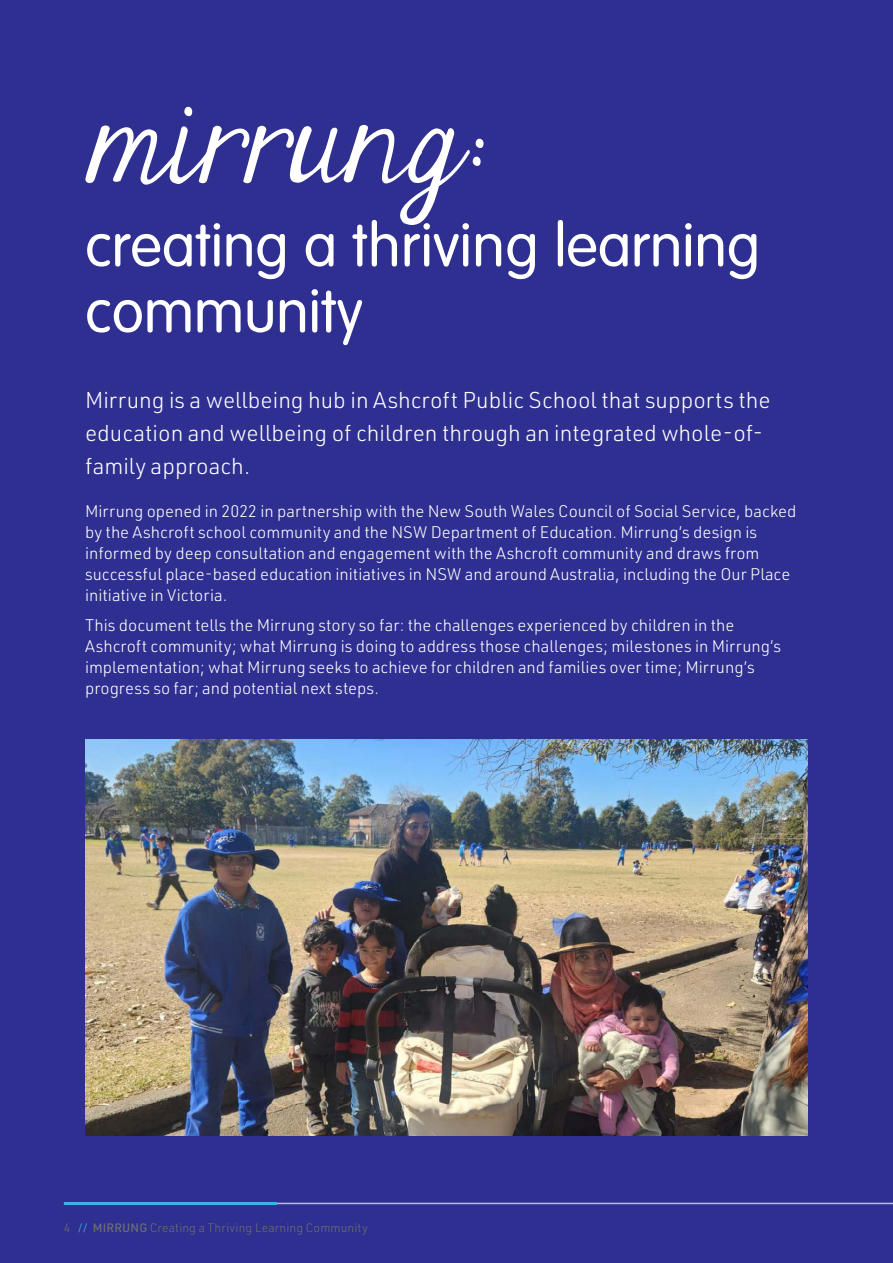
<style>
.page{position:relative;width:893px;height:1263px;background:#2e2f90}
.page>*{position:absolute;margin:0;border:0;box-sizing:border-box;transform-origin:0 0}
.t1{font:103.65px "Janda Elegant Handwriting";letter-spacing:-.02em;color:#fff}
.t2{font:300 60px/66px "VAG Rounded";color:#fff}
.t3{font:300 22.5px/33px "URWDIN";color:#fff}
.t4{font:300 16.5px/21px "URWDIN";color:#fff}
.t5{font:300 12px "URWDIN";letter-spacing:.01em;color:#6d6e71}
.s1{color:#3bb2e6}
.s2{font-weight:500}
</style>
<div class="page">
<img style="left:85px;top:740px;width:723px;height:395px">
<hr style="left:64px;top:1203px;width:829px;height:1px;background:#bcbec0">
<hr style="left:64px;top:1202px;width:212px;height:3px;background:#3bb2e6">
<h1 class="t1" style="left:85px;top:65px;width:403px">mirrung:</h1>
<h2 class="t2" style="left:85px;top:212px;width:677px">creating a thriving learning community</h2>
<h3 class="t3" style="left:85px;top:383px;width:687px">Mirrung is a wellbeing hub in Ashcroft Public School that supports the education and wellbeing of children through an integrated whole-of&shy;family approach.</h3>
<p class="t4" style="left:85px;top:500px;width:713px">Mirrung opened in 2022 in partnership with the New South Wales Council of Social Service, backed by the Ashcroft school community and the NSW Department of Education. Mirrung’s design is informed by deep consultation and engagement with the Ashcroft community and draws from successful place-based education initiatives in NSW and around Australia, including the Our Place initiative in Victoria.</p>
<p class="t4" style="left:85px;top:614px;width:698px">This document tells the Mirrung story so far: the challenges experienced by children in the Ashcroft community; what Mirrung is doing to address those challenges; milestones in Mirrung’s implementation; what Mirrung seeks to achieve for children and families over time; Mirrung’s progress so far; and potential next steps.</p>
<p class="t5" style="left:64px;top:1220px;width:305px">4 <span class="s1">//</span> <span class="s2">MIRRUNG</span> Creating a Thriving Learning Community</p>
</div>
